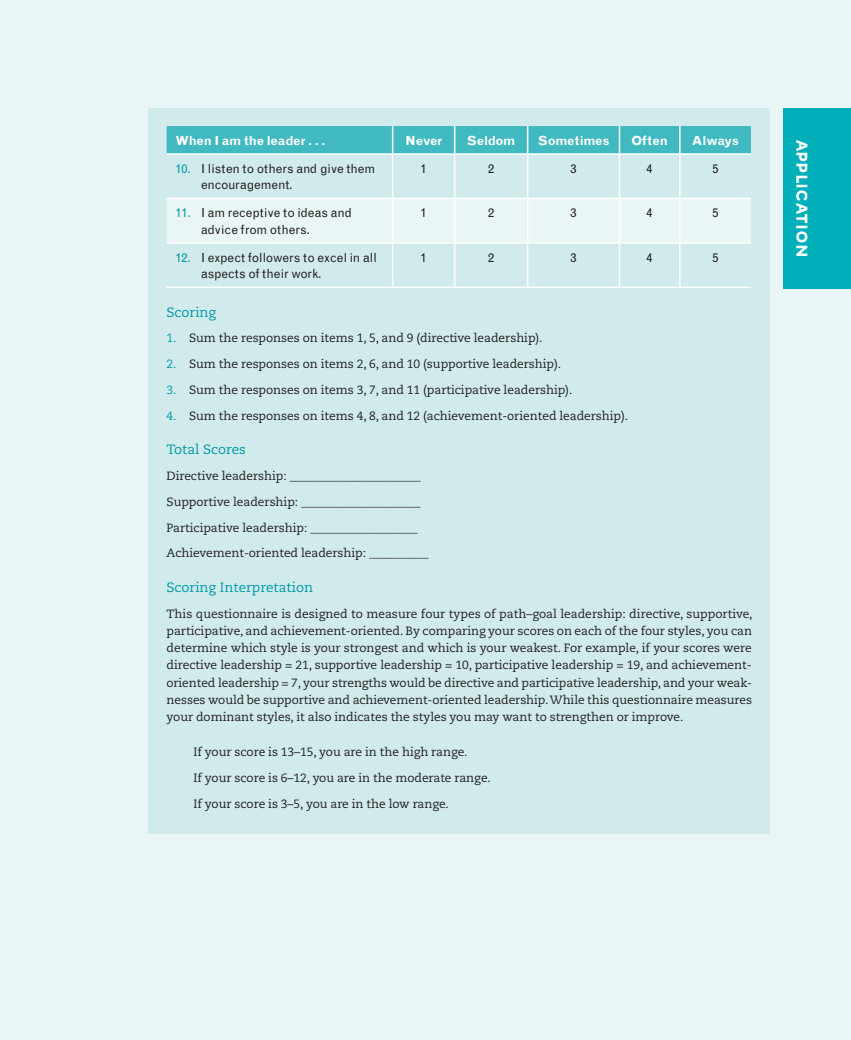
<style>
.page{position:relative;width:851px;height:1040px;background:#fff}
.page>*{position:absolute;margin:0;border:0;box-sizing:border-box;transform-origin:0 0}
.t1{font:800 18px "Modernica Std";letter-spacing:.095em;color:#fff}
.BX3_H3{font:13.5px "Caecilia LT Std";color:#009ba8}
.BX3_TNL_1{font:12.6px/16.5px "Grotesque";letter-spacing:-.005em;color:#231f20}
.TCH{font:700 12.6px "Grotesque";letter-spacing:-.01em;color:#fff}
.BX3_TT{font:12.6px "Grotesque";color:#231f20}
.BX3_TEXT{font:12px/17.2px "Caecilia LT Std";letter-spacing:-.005em;color:#231f20;text-align:justify}
.BX3_UL{font:12px "Caecilia LT Std";letter-spacing:-.005em;color:#231f20}
.BX3_NL{font:12px "Caecilia LT Std";letter-spacing:-.005em;color:#231f20}
.BX3_NL_F{font:12px "Caecilia LT Std";letter-spacing:-.005em;color:#231f20}
.s1{color:#009ba8}
</style>
<div class="page">
<div style="left:0;top:0;width:850px;height:1040px;background:#eaf5f6"></div>
<div style="left:783px;top:108px;width:67px;height:180px;background:#00afb9"></div>
<div style="left:148px;top:108px;width:622px;height:725px;background:#d1ebed"></div>
<svg style="left:167px;top:155px;width:584px;height:131px"></svg>
<div style="left:166px;top:199px;width:585px;height:43px;background:#eaf5f6"></div>
<div style="left:166px;top:126px;width:585px;height:27px;background:#41b9c1"></div>
<hr style="left:166px;top:153px;width:226px;height:2px;background:#fff">
<hr style="left:392px;top:153px;width:62px;height:2px;background:#fff">
<hr style="left:392px;top:155px;width:1px;height:43px;background:#fff">
<hr style="left:454px;top:153px;width:73px;height:2px;background:#fff">
<hr style="left:454px;top:155px;width:1px;height:43px;background:#fff">
<hr style="left:527px;top:153px;width:92px;height:2px;background:#fff">
<hr style="left:527px;top:155px;width:1px;height:43px;background:#fff">
<hr style="left:619px;top:153px;width:60px;height:2px;background:#fff">
<hr style="left:618px;top:155px;width:2px;height:43px;background:#fff">
<hr style="left:679px;top:153px;width:72px;height:2px;background:#fff">
<hr style="left:679px;top:155px;width:1px;height:43px;background:#fff">
<hr style="left:166px;top:198px;width:226px;height:1px;background:#fff">
<hr style="left:392px;top:198px;width:62px;height:1px;background:#fff">
<hr style="left:392px;top:199px;width:1px;height:43px;background:#fff">
<hr style="left:454px;top:198px;width:73px;height:1px;background:#fff">
<hr style="left:454px;top:199px;width:1px;height:43px;background:#fff">
<hr style="left:527px;top:198px;width:92px;height:1px;background:#fff">
<hr style="left:527px;top:199px;width:1px;height:43px;background:#fff">
<hr style="left:619px;top:198px;width:60px;height:1px;background:#fff">
<hr style="left:618px;top:199px;width:2px;height:43px;background:#fff">
<hr style="left:679px;top:198px;width:72px;height:1px;background:#fff">
<hr style="left:679px;top:199px;width:1px;height:43px;background:#fff">
<hr style="left:166px;top:242px;width:226px;height:2px;background:#fff">
<hr style="left:392px;top:242px;width:62px;height:2px;background:#fff">
<hr style="left:392px;top:244px;width:1px;height:42px;background:#fff">
<hr style="left:454px;top:242px;width:73px;height:2px;background:#fff">
<hr style="left:454px;top:244px;width:1px;height:42px;background:#fff">
<hr style="left:527px;top:242px;width:92px;height:2px;background:#fff">
<hr style="left:527px;top:244px;width:1px;height:42px;background:#fff">
<hr style="left:619px;top:242px;width:60px;height:2px;background:#fff">
<hr style="left:618px;top:244px;width:2px;height:42px;background:#fff">
<hr style="left:679px;top:242px;width:72px;height:2px;background:#fff">
<hr style="left:679px;top:244px;width:1px;height:42px;background:#fff">
<hr style="left:166px;top:286px;width:226px;height:2px;background:#fff">
<hr style="left:392px;top:286px;width:62px;height:2px;background:#fff">
<hr style="left:454px;top:286px;width:73px;height:2px;background:#fff">
<hr style="left:527px;top:286px;width:92px;height:2px;background:#fff">
<hr style="left:619px;top:286px;width:60px;height:2px;background:#fff">
<hr style="left:679px;top:286px;width:72px;height:2px;background:#fff">
<p class="TCH" style="left:176px;top:133px;width:151px">When I am the leader . . .</p>
<p class="TCH" style="left:405px;top:133px;width:39px">Never</p>
<p class="TCH" style="left:467px;top:133px;width:50px">Seldom</p>
<p class="TCH" style="left:537px;top:133px;width:73px">Sometimes</p>
<p class="TCH" style="left:631px;top:133px;width:38px">Often</p>
<p class="TCH" style="left:691px;top:133px;width:49px">Always</p>
<h1 class="t1" style="left:810px;top:140px;width:118px;rotate:90deg">APPLICATION</h1>
<p class="BX3_TNL_1" style="left:201px;top:160px;width:176px;text-indent:-26px"><span class="s1">10.</span> I listen to others and give them encouragement.</p>
<p class="BX3_TT" style="left:420px;top:161px;width:8px">1</p>
<p class="BX3_TT" style="left:488px;top:161px;width:8px">2</p>
<p class="BX3_TT" style="left:570px;top:161px;width:8px">3</p>
<p class="BX3_TT" style="left:646px;top:161px;width:8px">4</p>
<p class="BX3_TT" style="left:712px;top:161px;width:8px">5</p>
<p class="BX3_TNL_1" style="left:201px;top:205px;width:152px;text-indent:-26px"><span class="s1">11.</span> I am receptive to ideas and advice from others.</p>
<p class="BX3_TT" style="left:420px;top:206px;width:8px">1</p>
<p class="BX3_TT" style="left:488px;top:206px;width:8px">2</p>
<p class="BX3_TT" style="left:570px;top:206px;width:8px">3</p>
<p class="BX3_TT" style="left:646px;top:206px;width:8px">4</p>
<p class="BX3_TT" style="left:712px;top:206px;width:8px">5</p>
<p class="BX3_TNL_1" style="left:201px;top:249px;width:177px;text-indent:-26px"><span class="s1">12.</span> I expect followers to excel in all aspects of their work.</p>
<p class="BX3_TT" style="left:420px;top:250px;width:8px">1</p>
<p class="BX3_TT" style="left:488px;top:250px;width:8px">2</p>
<p class="BX3_TT" style="left:570px;top:250px;width:8px">3</p>
<p class="BX3_TT" style="left:646px;top:250px;width:8px">4</p>
<p class="BX3_TT" style="left:712px;top:250px;width:8px">5</p>
<p class="BX3_H3" style="left:166px;top:304px;width:51px">Scoring</p>
<p class="BX3_NL_F" style="left:166px;top:331px;width:377px"><span class="s1">1.</span> Sum the responses on items 1, 5, and 9 (directive leadership).</p>
<p class="BX3_NL" style="left:166px;top:357px;width:396px"><span class="s1">2.</span> Sum the responses on items 2, 6, and 10 (supportive leadership).</p>
<p class="BX3_NL" style="left:166px;top:383px;width:407px"><span class="s1">3.</span> Sum the responses on items 3, 7, and 11 (participative leadership).</p>
<p class="BX3_NL" style="left:166px;top:408px;width:463px"><span class="s1">4.</span> Sum the responses on items 4, 8, and 12 (achievement-oriented leadership).</p>
<p class="BX3_H3" style="left:166px;top:442px;width:81px">Total Scores</p>
<p class="BX3_UL" style="left:166px;top:468px;width:256px">Directive leadership: ______________________</p>
<p class="BX3_UL" style="left:166px;top:494px;width:255px">Supportive leadership: ____________________</p>
<p class="BX3_UL" style="left:166px;top:520px;width:252px">Participative leadership: __________________</p>
<p class="BX3_UL" style="left:166px;top:546px;width:264px">Achievement-oriented leadership: __________</p>
<p class="BX3_H3" style="left:166px;top:579px;width:148px">Scoring Interpretation</p>
<p class="BX3_TEXT" style="left:166px;top:605px;width:587px">This questionnaire is designed to measure four types of path–goal leadership: directive, supportive, participative, and achievement-oriented. By comparing your scores on each of the four styles, you can determine which style is your strongest and which is your weakest. For example, if your scores were directive leadership = 21, supportive leadership = 10, participative leadership = 19, and achievement&shy;oriented leadership = 7, your strengths would be directive and participative leadership, and your weak&shy;nesses would be supportive and achievement-oriented leadership. While this questionnaire measures your dominant styles, it also indicates the styles you may want to strengthen or improve.</p>
<p class="BX3_UL" style="left:194px;top:745px;width:275px">If your score is 13–15, you are in the high range.</p>
<p class="BX3_UL" style="left:194px;top:771px;width:299px">If your score is 6–12, you are in the moderate range.</p>
<p class="BX3_UL" style="left:194px;top:797px;width:257px">If your score is 3–5, you are in the low range.</p>
</div>
